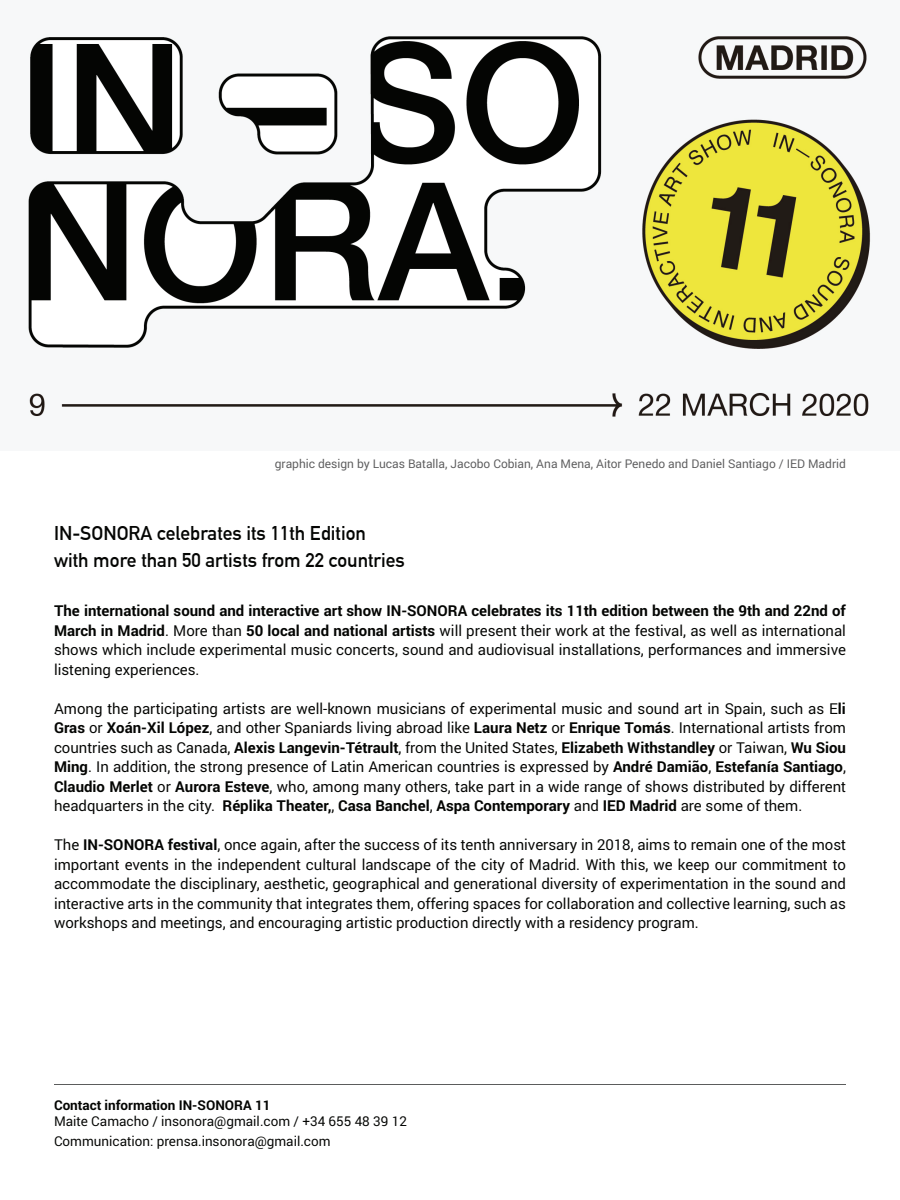
<style>
.page{position:relative;width:900px;height:1200px;background:#fff}
.page>*{position:absolute;margin:0;border:0;box-sizing:border-box;transform-origin:0 0}
.t1{font:700 19.5px/27px "DIN Alternate";color:#040503}
.t2{font:15px/19.5px "Roboto";color:#040503;text-align:justify}
.t3{font:13.5px/19.8px "Roboto";color:#040503}
.t4{font:700 13.5px "Roboto";color:#040503}
.t5{font:12px "Roboto";color:#5c5c5d}
.s1{font-weight:700}
</style>
<div class="page">
<img style="left:28px;top:36px;width:843px;height:381px">
<hr style="left:54px;top:1084px;width:792px;height:1px;background:#5b5c5c">
<p class="t5" style="left:275px;top:455px;width:573px">graphic design by Lucas Batalla, Jacobo Cobian, Ana Mena, Aitor Penedo and Daniel Santiago / IED Madrid</p>
<h1 class="t1" style="left:54px;top:518px;width:353px">IN-SONORA celebrates its 11th Edition with more than 50 artists from 22 countries</h1>
<p class="t2" style="left:54px;top:601px;width:793px"><span class="s1">The international sound and interactive art show IN-SONORA celebrates its 11th edition between the 9th and 22nd of March in Madrid</span>. More than <span class="s1">50 local and national artists</span> will present their work at the festival, as well as international shows which include experimental music concerts, sound and audiovisual installations, performances and immersive listening experiences.</p>
<p class="t2" style="left:54px;top:698px;width:794px">Among the participating artists are well-known musicians of experimental music and sound art in Spain, such as E<span class="s1">li Gras</span> or <span class="s1">Xoán-Xil López</span>, and other Spaniards living abroad like <span class="s1">Laura Netz</span> or <span class="s1">Enrique Tomás</span>. International artists from countries such as Canada, <span class="s1">Alexis Langevin-Tétrault</span>, from the United States, <span class="s1">Elizabeth Withstandley</span> or Taiwan, <span class="s1">Wu Siou Ming</span>. In addition, the strong presence of Latin American countries is expressed by <span class="s1">André Damião</span>, <span class="s1">Estefanía Santiago</span>, <span class="s1">Claudio Merlet</span> or <span class="s1">Aurora Esteve</span>, who, among many others, take part in a wide range of shows distributed by different headquarters in the city. <span class="s1">Réplika Theater,</span>, <span class="s1">Casa Banchel</span>, <span class="s1">Aspa Contemporary</span> and <span class="s1">IED Madrid</span> are some of them.</p>
<p class="t2" style="left:54px;top:835px;width:794px">The <span class="s1">IN-SONORA festival</span>, once again, after the success of its tenth anniversary in 2018, aims to remain one of the most important events in the independent cultural landscape of the city of Madrid. With this, we keep our commitment to accommodate the disciplinary, aesthetic, geographical and generational diversity of experimentation in the sound and interactive arts in the community that integrates them, offering spaces for collaboration and collective learning, such as workshops and meetings, and encouraging artistic production directly with a residency program.</p>
<p class="t4" style="left:54px;top:1095px;width:218px">Contact information IN-SONORA 11</p>
<p class="t3" style="left:54px;top:1111px;width:354px">Maite Camacho / insonora@gmail.com / +34 655 48 39 12<br>Communication: prensa.insonora@gmail.com</p>
</div>
